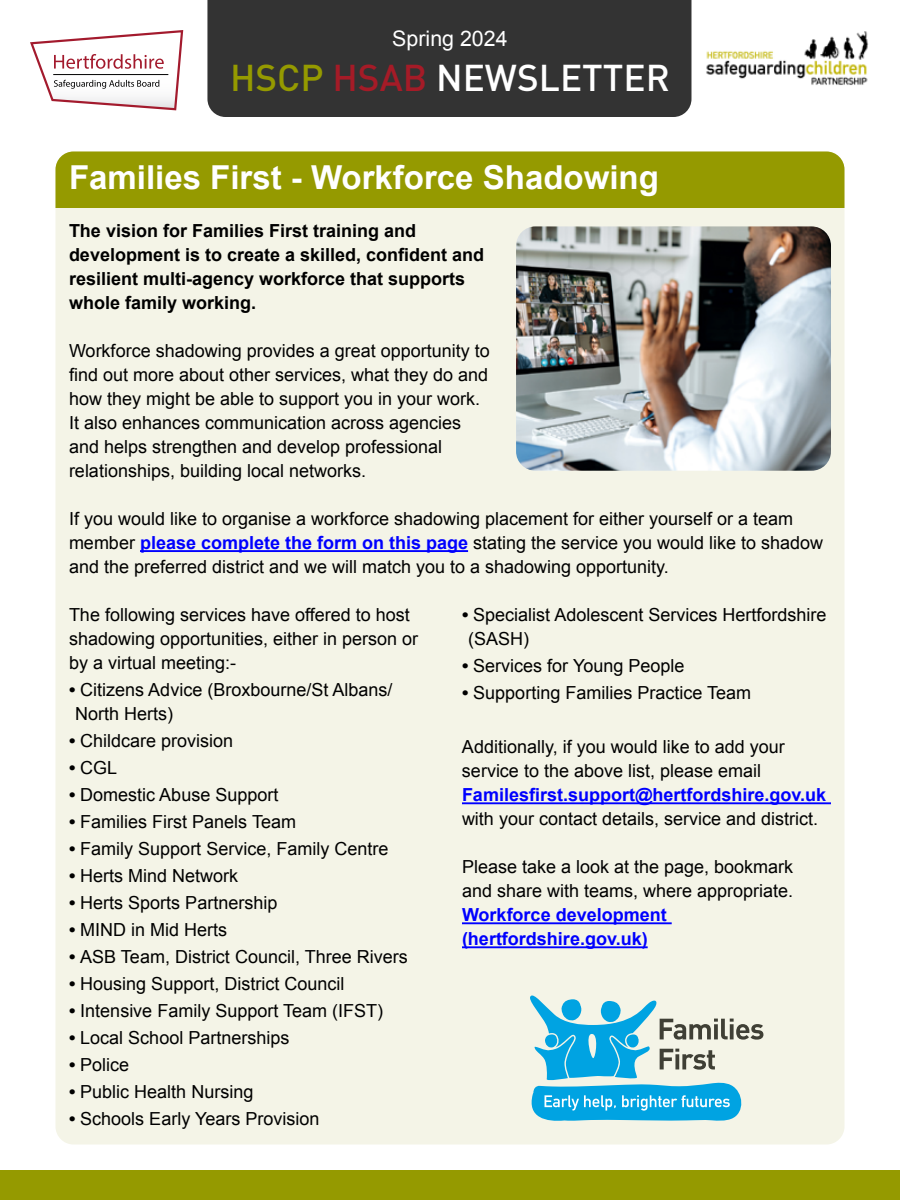
<style>
.page{position:relative;width:900px;height:1200px;background:#fff}
.page>*{position:absolute;margin:0;border:0;box-sizing:border-box;transform-origin:0 0}
.body{font:500 36.9px "DIN";color:#fff}
.body-2{font:700 33px "Arial";color:#fff}
.body-3{font:21.45px "Arial";color:#fff}
.body-4{font:18px/24px "Arial";color:#000}
.body-5{font:700 18px/24px "Arial";color:#000}
.s1{color:#959a00}
.s2{color:#a51b27}
.s3{font-weight:700;color:#00f}
.s4{font-weight:700}
</style>
<div class="page">
<div style="left:56px;top:152px;width:788px;height:992px;background:#f4f4e7;border-radius:18px"></div>
<div style="left:56px;top:152px;width:788px;height:56px;background:#959a00"></div>
<div style="left:207px;top:0;width:484px;height:117px;background:#333"></div>
<div style="left:0;top:1170px;width:900px;height:30px;background:#959a00"></div>
<img style="left:706px;top:31px;width:163px;height:54px">
<hr style="left:140px;top:550px;width:328px;height:2px;background:#00f">
<img style="left:516px;top:226px;width:315px;height:245px">
<hr style="left:462px;top:802px;width:369px;height:2px;background:#00f">
<hr style="left:462px;top:922px;width:210px;height:2px;background:#00f">
<hr style="left:462px;top:946px;width:186px;height:2px;background:#00f">
<svg style="left:530px;top:995px;width:233px;height:126px"></svg>
<svg style="left:30px;top:30px;width:154px;height:81px"></svg>
<p class="body-3" style="left:392px;top:24px;width:117px">Spring 2024</p>
<p class="body" style="left:230px;top:54px;width:441px"><span class="s1">HSCP</span> <span class="s2">HSAB</span> NEWSLETTER</p>
<p class="body-2" style="left:69px;top:156px;width:591px">Families First - Workforce Shadowing</p>
<p class="body-5" style="left:69px;top:219px;width:417px">The vision for Families First training and development is to create a skilled, confident and resilient multi-agency workforce that supports whole family working.</p>
<p class="body-4" style="left:69px;top:339px;width:422px">Workforce shadowing provides a great opportunity to find out more about other services, what they do and how they might be able to support you in your work.<br>It also enhances communication across agencies and helps strengthen and develop professional relationships, building local networks.</p>
<p class="body-4" style="left:69px;top:507px;width:756px">If you would like to organise a workforce shadowing placement for either yourself or a team member <span class="s3">please complete the form on this page</span> stating the service you would like to shadow</p>
<p class="body-4" style="left:69px;top:555px;width:601px">and the preferred district and we will match you to a shadowing opportunity.</p>
<p class="body-4" style="left:69px;top:603px;width:351px">The following services have offered to host shadowing opportunities, either in person or by a virtual meeting:-</p>
<p class="body-4" style="left:75px;top:678px;width:319px;text-indent:-6px"><span class="s4">•</span> Citizens Advice (Broxbourne/St Albans/<br>North Herts)</p>
<p class="body-4" style="left:69px;top:729px;width:166px"><span class="s4">•</span> Childcare provision</p>
<p class="body-4" style="left:69px;top:756px;width:50px"><span class="s4">•</span> CGL</p>
<p class="body-4" style="left:69px;top:783px;width:211px"><span class="s4">•</span> Domestic Abuse Support</p>
<p class="body-4" style="left:69px;top:810px;width:229px"><span class="s4">•</span> Families First Panels Team</p>
<p class="body-4" style="left:69px;top:837px;width:321px"><span class="s4">•</span> Family Support Service, Family Centre</p>
<p class="body-4" style="left:69px;top:864px;width:171px"><span class="s4">•</span> Herts Mind Network</p>
<p class="body-4" style="left:69px;top:891px;width:210px"><span class="s4">•</span> Herts Sports Partnership</p>
<p class="body-4" style="left:69px;top:918px;width:160px"><span class="s4">•</span> MIND in Mid Herts</p>
<p class="body-4" style="left:69px;top:945px;width:340px"><span class="s4">•</span> ASB Team, District Council, Three Rivers</p>
<p class="body-4" style="left:69px;top:972px;width:277px"><span class="s4">•</span> Housing Support, District Council</p>
<p class="body-4" style="left:69px;top:999px;width:316px"><span class="s4">•</span> Intensive Family Support Team (IFST)</p>
<p class="body-4" style="left:69px;top:1026px;width:222px"><span class="s4">•</span> Local School Partnerships</p>
<p class="body-4" style="left:69px;top:1053px;width:62px"><span class="s4">•</span> Police</p>
<p class="body-4" style="left:69px;top:1080px;width:186px"><span class="s4">•</span> Public Health Nursing</p>
<p class="body-4" style="left:69px;top:1107px;width:252px"><span class="s4">•</span> Schools Early Years Provision</p>
<p class="body-4" style="left:468px;top:603px;width:360px;text-indent:-6px"><span class="s4">•</span> Specialist Adolescent Services Hertfordshire (SASH)</p>
<p class="body-4" style="left:462px;top:654px;width:224px"><span class="s4">•</span> Services for Young People</p>
<p class="body-4" style="left:462px;top:681px;width:291px"><span class="s4">•</span> Supporting Families Practice Team</p>
<p class="body-4" style="left:462px;top:735px;width:366px">Additionally, if you would like to add your service to the above list, please email <span class="s3">Familesfirst.support@hertfordshire.gov.uk </span>with your contact details, service and district.</p>
<p class="body-4" style="left:462px;top:855px;width:333px">Please take a look at the page, bookmark and share with teams, where appropriate.<br><span class="s3">Workforce development (hertfordshire.gov.uk)</span></p>
</div>
